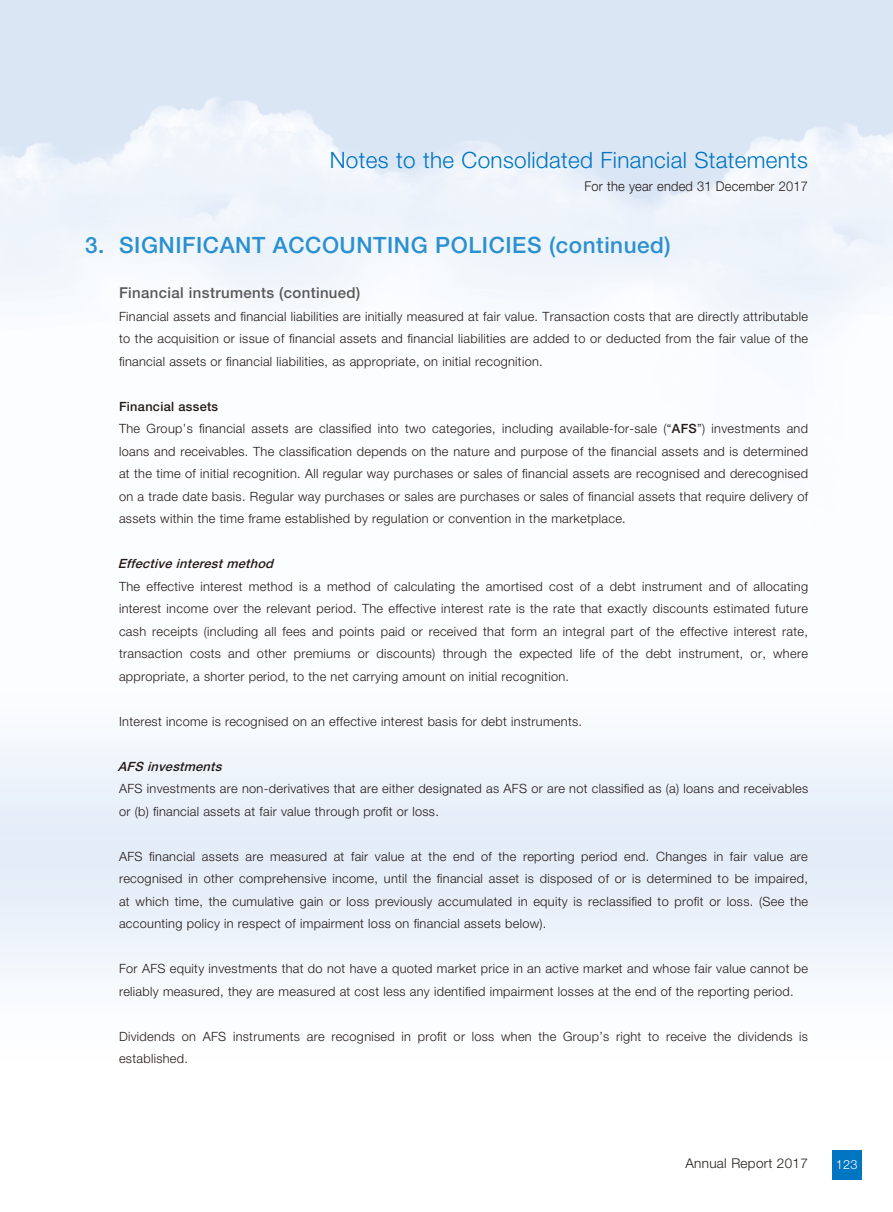
<style>
.page{position:relative;width:893px;height:1212px;background:#fff}
.page>*{position:absolute;margin:0;border:0;box-sizing:border-box;transform-origin:0 0}
.t1{font:500 22.5px "Helvetica Neue";letter-spacing:.025em;color:#2b90d0}
.t2{font:300 22.5px "Helvetica Neue";letter-spacing:.015em;color:#0075c1}
.t3{font:500 15px "Helvetica Neue";letter-spacing:.025em;color:#595857}
.t4{font:300 13.5px "Helvetica Neue";letter-spacing:.015em;color:#231916;scale:.95 1}
.t5{font:300 13.5px "Helvetica Neue";letter-spacing:.015em;color:#231916}
.t6{font:300 12.75px/22.5px "Helvetica Neue";letter-spacing:.025em;color:#231916}
.t7{font:italic 500 12.75px "Helvetica Neue";color:#231916}
.t8{font:300 12.75px "Helvetica Neue";color:#fff}
.s1{font-weight:500}
</style>
<div class="page">
<div style="left:832px;top:1150px;width:29px;height:29px;background:#0075c1"></div>
<h1 class="t2" style="left:330px;top:146px;width:480px">Notes to the Consolidated Financial Statements</h1>
<p class="t4" style="left:584px;top:178px;width:237px">For the year ended 31 December 2017</p>
<h1 class="t1" style="left:85px;top:232px;width:587px">3. SIGNIFICANT ACCOUNTING POLICIES (continued)</h1>
<p class="t3" style="left:119px;top:284px;width:243px">Financial instruments (continued)</p>
<p class="t6" style="left:119px;top:305px;width:691px;text-align:justify">Financial assets and financial liabilities are initially measured at fair value. Transaction costs that are directly attributable to the acquisition or issue of financial assets and financial liabilities are added to or deducted from the fair value of the financial assets or financial liabilities, as appropriate, on initial recognition.</p>
<p class="t6" style="left:119px;top:395px;width:690px"><span class="s1">Financial assets<br></span>The Group’s financial assets are classified into two categories, including available-for-sale (“<span class="s1">AFS</span>”) investments and loans and receivables. The classification depends on the nature and purpose of the financial assets and is determined at the time of initial recognition. All regular way purchases or sales of financial assets are recognised and derecognised on a trade date basis. Regular way purchases or sales are purchases or sales of financial assets that require delivery of assets within the time frame established by regulation or convention in the marketplace.</p>
<p class="t7" style="left:118px;top:556px;width:161px">Effective interestmethod</p>
<p class="t6" style="left:119px;top:575px;width:691px;text-align:justify">The effective interest method is a method of calculating the amortised cost of a debt instrument and of allocating interest income over the relevant period. The effective interest rate is the rate that exactly discounts estimated future cash receipts (including all fees and points paid or received that form an integral part of the effective interest rate, transaction costs and other premiums or discounts) through the expected life of the debt instrument, or, where appropriate, a shorter period, to the net carrying amount on initial recognition.</p>
<p class="t6" style="left:119px;top:710px;width:464px">Interest income is recognised on an effective interest basis for debt instruments.</p>
<p class="t7" style="left:118px;top:759px;width:109px">AFS investments</p>
<p class="t6" style="left:119px;top:777px;width:691px">AFS investments are non-derivatives that are either designated as AFS or are not classified as (a) loans and receivables or (b) financial assets at fair value through profit or loss.</p>
<p class="t6" style="left:119px;top:845px;width:691px;text-align:justify">AFS financial assets are measured at fair value at the end of the reporting period end. Changes in fair value are recognised in other comprehensive income, until the financial asset is disposed of or is determined to be impaired, at which time, the cumulative gain or loss previously accumulated in equity is reclassified to profit or loss. (See the accounting policy in respect of impairment loss on financial assets below).</p>
<p class="t6" style="left:119px;top:957px;width:690px">For AFS equity investments that do not have a quoted market price in an active market and whose fair value cannot be reliably measured, they are measured at cost less any identified impairment losses at the end of the reporting period.</p>
<p class="t6" style="left:119px;top:1025px;width:690px">Dividends on AFS instruments are recognised in profit or loss when the Group’s right to receive the dividends is established.</p>
<p class="t5" style="left:685px;top:1155px;width:124px">Annual Report 2017</p>
<p class="t8" style="left:836px;top:1156px;width:23px">123</p>
</div>
